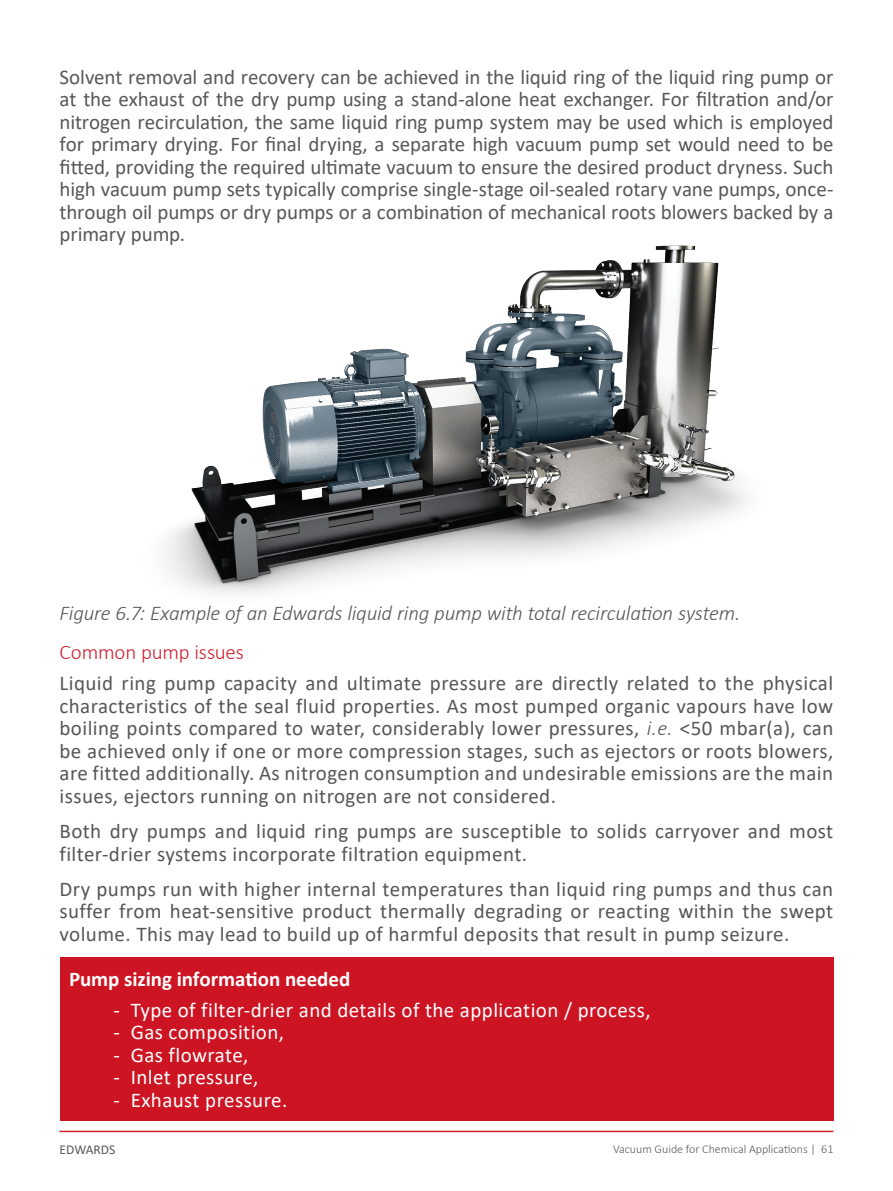
<style>
.page{position:relative;width:893px;height:1191px;background:#fff}
.page>*{position:absolute;margin:0;border:0;box-sizing:border-box;transform-origin:0 0}
.Body{font:21px/22.5px "Calibri";letter-spacing:.02em;color:#575756;text-align:justify}
.Body-2{font:21px/22.5px "Calibri";letter-spacing:-.005em;color:#57585a;text-align:justify}
.Body-3{font:21px "Calibri";letter-spacing:.02em;color:#fff}
.Table_head{font:italic 300 21px "Calibri";letter-spacing:-.01em;color:#57585a}
.Body-4{font:700 21px "Calibri";letter-spacing:-.005em;color:#fff}
.Body-5{font:300 21px "Calibri";letter-spacing:-.005em;color:#d0202e}
.t1{font:13.5px "Calibri";color:#57585a}
.t2{font:300 12px "Calibri";color:#57585a}
.s1{font-weight:300;font-style:italic}
</style>
<div class="page">
<hr style="left:60px;top:1130px;width:773px;height:2px;background:#d0202e">
<div style="left:60px;top:957px;width:773px;height:163px;background:#cd1423"></div>
<img style="left:164px;top:245px;width:583px;height:350px">
<p class="Body-2" style="left:60px;top:65px;width:775px">Solvent removal and recovery can be achieved in the liquid ring of the liquid ring pump or at the exhaust of the dry pump using a stand-alone heat exchanger. For filtration and/or nitrogen recirculation, the same liquid ring pump system may be used which is employed for primary drying. For final drying, a separate high vacuum pump set would need to be fitted, providing the required ultimate vacuum to ensure the desired product dryness. Such high vacuum pump sets typically comprise single-stage oil-sealed rotary vane pumps, once&shy;through oil pumps or dry pumps or a combination of mechanical roots blowers backed by a primary pump.</p>
<p class="Table_head" style="left:60px;top:600px;width:682px">Figure 6.7: Example of an Edwards liquid ring pump with total recirculation system.</p>
<p class="Body-5" style="left:60px;top:639px;width:186px">Common pump issues</p>
<p class="Body" style="left:60px;top:671px;width:775px">Liquid ring pump capacity and ultimate pressure are directly related to the physical characteristics of the seal fluid properties. As most pumped organic vapours have low boiling points compared to water, considerably lower pressures, <span class="s1">i.e.</span> &lt;50 mbar(a), can be achieved only if one or more compression stages, such as ejectors or roots blowers, are fitted additionally. As nitrogen consumption and undesirable emissions are the main issues, ejectors running on nitrogen are not considered.</p>
<p class="Body" style="left:60px;top:819px;width:775px">Both dry pumps and liquid ring pumps are susceptible to solids carryover and most filter-drier systems incorporate filtration equipment.</p>
<p class="Body" style="left:60px;top:877px;width:775px">Dry pumps run with higher internal temperatures than liquid ring pumps and thus can suffer from heat-sensitive product thermally degrading or reacting within the swept volume. This may lead to build up of harmful deposits that result in pump seizure.</p>
<p class="Body-4" style="left:69px;top:964px;width:283px">Pump sizing information needed</p>
<p class="Body-3" style="left:114px;top:995px;width:539px">- Type of filter-drier and details of the application / process,</p>
<p class="Body-3" style="left:114px;top:1018px;width:172px">- Gas composition,</p>
<p class="Body-3" style="left:114px;top:1040px;width:136px">- Gas flowrate,</p>
<p class="Body-3" style="left:114px;top:1063px;width:147px">- Inlet pressure,</p>
<p class="Body-3" style="left:114px;top:1085px;width:175px">- Exhaust pressure.</p>
<p class="t1" style="left:60px;top:1140px;width:57px">EDWARDS</p>
<p class="t2" style="left:613px;top:1141px;width:222px">Vacuum Guide for Chemical Applications | 61</p>
</div>
